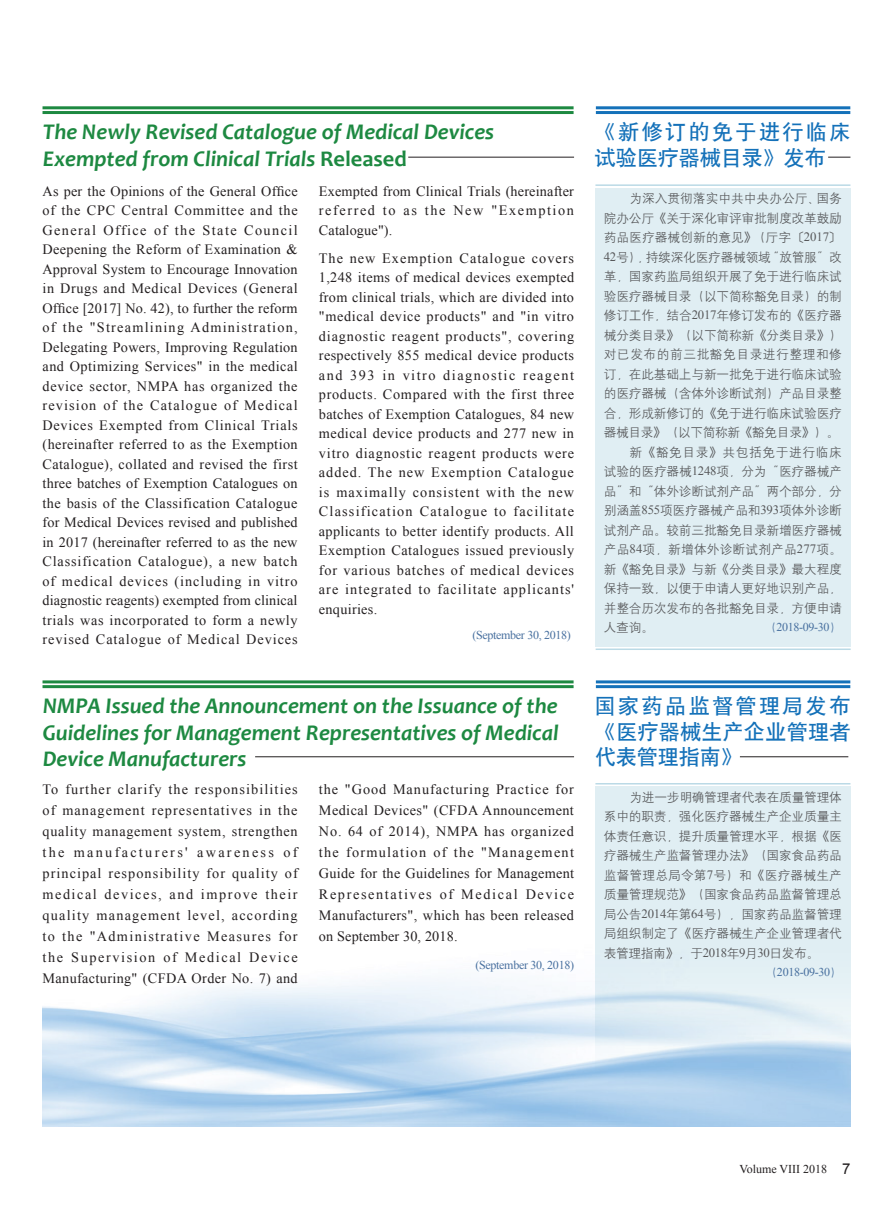
<style>
.page{position:relative;width:893px;height:1212px;background:#fff}
.page>*{position:absolute;margin:0;border:0;box-sizing:border-box;transform-origin:0 0}
.英文标题{font:italic 700 22.5px/26.2px "Candara";color:#1d8941}
.中文标题{font:21px/25.2px "H Yb 1 gj";letter-spacing:.015em;color:#1471b9}
.中文标题-2{font:21px "H Yb 1 gj";letter-spacing:.115em;color:#1471b9}
.英文{font:14.25px/19.5px "Times New Roman";letter-spacing:.045em;color:#231f20;text-align:justify}
.中文{font:12.75px/19.5px "H Yg 2 gj";letter-spacing:-.02em;color:#57585a;text-align:justify}
.英文-2{font:12px "Times New Roman";letter-spacing:-.025em;color:#48709f}
.中文-2{font:12px "Times New Roman";letter-spacing:-.025em;color:#48709f}
.t1{font:12px "Times New Roman";color:#231f20}
.s1{font-style:normal}
.s2{font-family:"Times New Roman"}
.s3{font-family:"H Yg 2 gj"}
.s4{font-family:"Arial";font-size:15px}
</style>
<div class="page">
<hr style="left:596px;top:648px;width:255px;height:2px;background:#bbdae6">
<div style="left:595px;top:188px;width:255px;height:458px;background:#e0eef3"></div>
<svg style="left:595px;top:787px;width:255px;height:338px;background:#d3e6f1"></svg>
<hr style="left:595px;top:184px;width:255px;height:2px;background:#bbdae6">
<hr style="left:595px;top:783px;width:255px;height:1px;background:#bbdae6">
<hr style="left:596px;top:106px;width:254px;height:3px;background:#1471b9">
<hr style="left:596px;top:111px;width:254px;height:3px;background:#1471b9">
<hr style="left:43px;top:106px;width:531px;height:3px;background:#1d8941">
<hr style="left:43px;top:111px;width:531px;height:3px;background:#1d8941">
<hr style="left:596px;top:680px;width:254px;height:3px;background:#1471b9">
<hr style="left:596px;top:685px;width:254px;height:3px;background:#1471b9">
<hr style="left:43px;top:680px;width:531px;height:3px;background:#1d8941">
<hr style="left:43px;top:685px;width:531px;height:3px;background:#1d8941">
<hr style="left:408px;top:157px;width:166px;height:1px;background:#231f20">
<hr style="left:255px;top:756px;width:319px;height:1px;background:#231f20">
<hr style="left:740px;top:756px;width:108px;height:1px;background:#231f20">
<svg style="left:828px;top:157px;width:22px;height:1px"></svg>
<p class="英文标题" style="left:43px;top:119px;width:453px">The Newly Revised Catalogue of Medical Devices<br>Exempted from Clinical Trials <span class="s1">Released</span></p>
<p class="英文" style="left:43px;top:181px;width:257px">As per the Opinions of the General Office of the CPC Central Committee and the General Office of the State Council Deepening the Reform of Examination &amp; Approval System to Encourage Innovation in Drugs and Medical Devices (General Office [2017] No. 42), to further the reform of the "Streamlining Administration, Delegating Powers, Improving Regulation and Optimizing Services" in the medical device sector, NMPA has organized the revision of the Catalogue of Medical Devices Exempted from Clinical Trials (hereinafter referred to as the Exemption Catalogue), collated and revised the first three batches of Exemption Catalogues on the basis of the Classification Catalogue for Medical Devices revised and published in 2017 (hereinafter referred to as the new Classification Catalogue), a new batch of medical devices (including in vitro diagnostic reagents) exempted from clinical trials was incorporated to form a newly revised Catalogue of Medical Devices</p>
<p class="英文" style="left:319px;top:181px;width:257px">Exempted from Clinical Trials (hereinafter referred to as the New "Exemption Catalogue").</p>
<p class="英文" style="left:319px;top:248px;width:257px">The new Exemption Catalogue covers 1,248 items of medical devices exempted from clinical trials, which are divided into "medical device products" and "in vitro diagnostic reagent products", covering respectively 855 medical device products and 393 in vitro diagnostic reagent products. Compared with the first three batches of Exemption Catalogues, 84 new medical device products and 277 new in vitro diagnostic reagent products were added. The new Exemption Catalogue is maximally consistent with the new Classification Catalogue to facilitate applicants to better identify products. All Exemption Catalogues issued previously for various batches of medical devices are integrated to facilitate applicants' enquiries.</p>
<p class="英文-2" style="left:472px;top:627px;width:100px">(September 30, 2018)</p>
<p class="英文标题" style="left:43px;top:693px;width:518px;text-align:justify">NMPA Issued the Announcement on the Issuance of the Guidelines for Management Representatives of Medical Device Manufacturers</p>
<p class="英文" style="left:43px;top:779px;width:257px;line-height:21px">To further clarify the responsibilities of management representatives in the quality management system, strengthen the manufacturers' awareness of principal responsibility for quality of medical devices, and improve their quality management level, according to the "Administrative Measures for the Supervision of Medical Device Manufacturing" (CFDA Order No. 7) and</p>
<p class="英文" style="left:319px;top:779px;width:257px;line-height:21px">the "Good Manufacturing Practice for Medical Devices" (CFDA Announcement No. 64 of 2014), NMPA has organized the formulation of the "Management Guide for the Guidelines for Management Representatives of Medical Device Manufacturers", which has been released on September 30, 2018.</p>
<p class="英文-2" style="left:475px;top:956px;width:100px">(September 30, 2018)</p>
<p class="中文标题-2" style="left:595px;top:122px;width:257px">《新修订的免于进行临床</p>
<p class="中文标题" style="left:595px;top:145px;width:232px">试验医疗器械目录》发布</p>
<p class="中文" style="left:604px;top:189px;width:240px;text-indent:26px">为深入贯彻落实中共中央办公厅、国务院办公厅《关于深化审评审批制度改革鼓励药品医疗器械创新的意见》（厅字〔<span class="s2">2017</span>〕<span class="s2">42</span>号），持续深化医疗器械领域“放管服”改革，国家药监局组织开展了免于进行临床试验医疗器械目录（以下简称豁免目录）的制修订工作，结合<span class="s2">2017</span>年修订发布的《医疗器械分类目录》（以下简称新《分类目录》）对已发布的前三批豁免目录进行整理和修订，在此基础上与新一批免于进行临床试验的医疗器械（含体外诊断试剂）产品目录整合，形成新修订的《免于进行临床试验医疗器械目录》（以下简称新《豁免目录》）。</p>
<p class="中文" style="left:604px;top:442px;width:240px;text-indent:26px">新《豁免目录》共包括免于进行临床试验的医疗器械<span class="s2">1248</span>项，分为“医疗器械产品”和“体外诊断试剂产品”两个部分，分别涵盖<span class="s2">855</span>项医疗器械产品和<span class="s2">393</span>项体外诊断试剂产品。较前三批豁免目录新增医疗器械产品<span class="s2">84</span>项，新增体外诊断试剂产品<span class="s2">277</span>项。新《豁免目录》与新《分类目录》最大程度保持一致，以便于申请人更好地识别产品，并整合历次发布的各批豁免目录，方便申请人查询。</p>
<p class="中文-2" style="left:765px;top:619px;width:78px"><span class="s3">（</span>2018-09-30<span class="s3">）</span></p>
<p class="中文标题-2" style="left:595px;top:696px;width:257px">国家药品监督管理局发布</p>
<p class="中文标题" style="left:595px;top:719px;width:257px">《医疗器械生产企业管理者代表管理指南》</p>
<p class="中文" style="left:604px;top:787px;width:240px;text-indent:26px">为进一步明确管理者代表在质量管理体系中的职责，强化医疗器械生产企业质量主体责任意识，提升质量管理水平，根据《医疗器械生产监督管理办法》（国家食品药品监督管理总局令第<span class="s2">7</span>号）和《医疗器械生产质量管理规范》（国家食品药品监督管理总局公告<span class="s2">2014</span>年第<span class="s2">64</span>号），国家药品监督管理局组织制定了《医疗器械生产企业管理者代表管理指南》，于<span class="s2">2018</span>年<span class="s2">9</span>月<span class="s2">30</span>日发布。</p>
<p class="中文-2" style="left:765px;top:964px;width:78px"><span class="s3">（</span>2018-09-30<span class="s3">）</span></p>
<p class="t1" style="left:740px;top:1161px;width:112px">Volume VIII 2018 <span class="s4">7</span></p>
</div>
